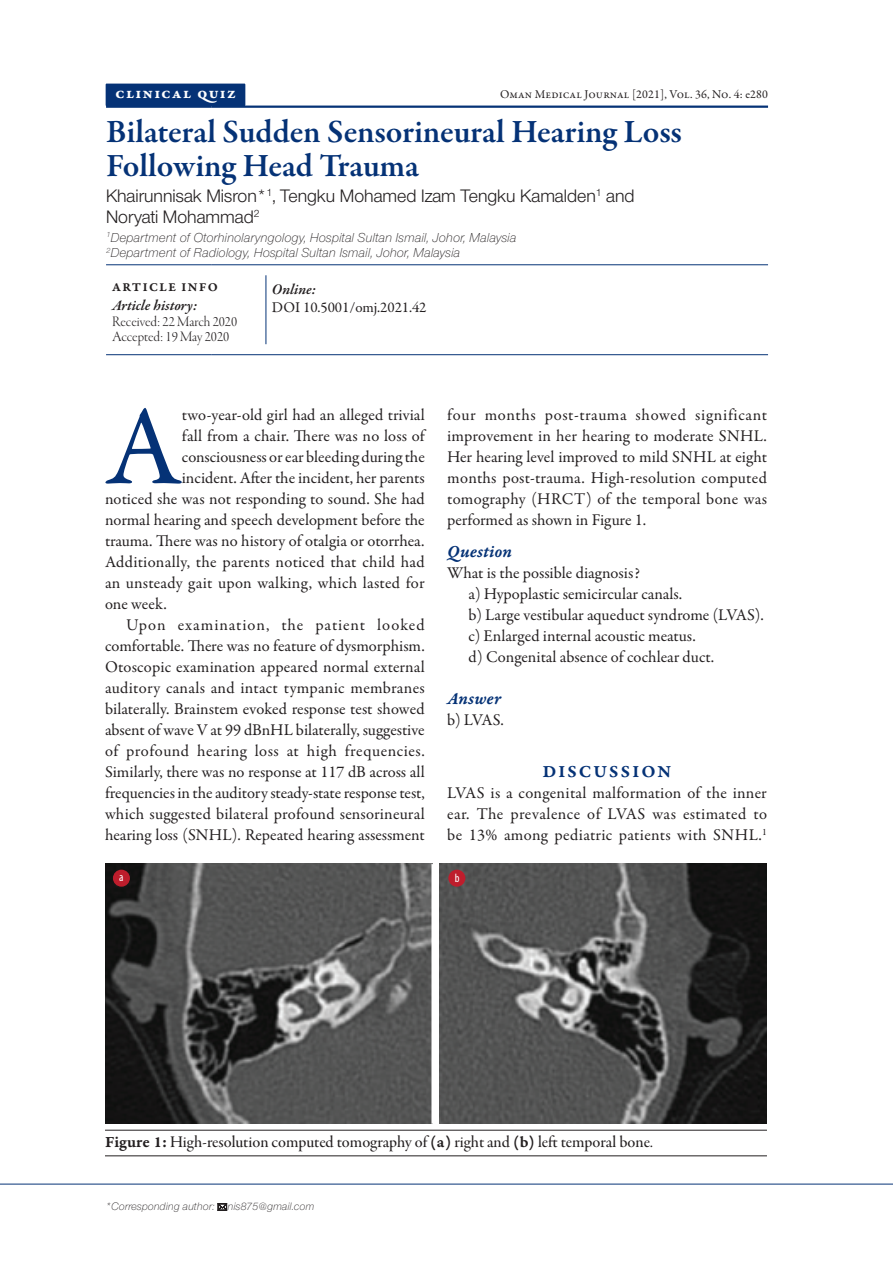
<style>
.page{position:relative;width:893px;height:1263px;background:#fff}
.page>*{position:absolute;margin:0;border:0;box-sizing:border-box;transform-origin:0 0}
.Paragraph_Post_Head{font:113.7px "Garamond Premr Pro";color:#053276}
.Article_Title{font:600 33px/34.2px "Garamond Premr Pro";color:#053276}
.Authors{font:18.75px/21px "Nimbus Sans Novus DOT";color:#231f20}
.Heading-1{font:18px "Garamond Premr Pro Smbd Capt";letter-spacing:.115em;color:#053276}
.Paragraph_No-Indent{font:18px "Garamond Premr Pro Smbd It Capt";color:#053276}
.Heading-2{font:18px "Garamond Premr Pro Smbd It Capt";letter-spacing:.005em;color:#053276}
.Paragraph_indent{font:16.5px/21px "Garamond Premr Pro";letter-spacing:.01em;color:#231f20;text-align:justify}
.Paragraph_Post_Head-2{font:16.5px "Garamond Premr Pro";letter-spacing:.005em;color:#231f20}
.Paragraph_No-Indent-2{font:16.5px/21px "Garamond Premr Pro";letter-spacing:.02em;color:#231f20;text-align:justify}
.Figure-Caption{font:16.5px "Garamond Premr Pro Med Subh";color:#231f20}
.Article_Type{font:15.75px "Garamond Premr Pro Bd Capt";letter-spacing:.075em;color:#fff}
.Article-Info-Text{font:15px "Garamond Premr Pro Lt Disp";color:#231f20}
.Abstract{font:15px "Garamond Premr Pro";letter-spacing:-.005em;color:#231f20}
.Article-Info-SubHead{font:italic 600 15px "Garamond Premr Pro";letter-spacing:-.005em;color:#231f20}
.Abstract-2{font:italic 600 15px "Garamond Premr Pro";color:#231f20}
.Author_Contact_Addre{font:italic 300 13.5px "Nimbus Sans Novus TOT";color:#231f20}
.Abstract-Heading{font:12.75px "Garamond Premr Pro Smbd Capt";letter-spacing:.12em;color:#231f20}
.OMJ-Issue{font:12px "Garamond Premr Pro";letter-spacing:.01em;color:#231f20}
.t1{font:condensed 12px "Myriad Pro";color:#fff}
.t2{font:italic 300 11.25px "Nimbus Sans Novus TOT";color:#231f20}
.s1{font-family:"Garamond Premr Pro Smbd Capt"}
</style>
<div class="page">
<hr style="left:0;top:1184px;width:893px;height:1px;background:#053276">
<hr style="left:105px;top:1130px;width:662px;height:1px;background:#231f20">
<hr style="left:105px;top:1155px;width:662px;height:1px;background:#231f20">
<img style="left:105px;top:864px;width:326px;height:260px">
<img style="left:439px;top:864px;width:328px;height:260px">
<div style="left:113px;top:870px;width:17px;height:17px;background:#be1d2c;border-radius:50%"></div>
<div style="left:448px;top:870px;width:17px;height:17px;background:#be1d2c;border-radius:50%"></div>
<hr style="left:106px;top:106px;width:106px;height:2px;background:#053276">
<hr style="left:212px;top:106px;width:556px;height:2px;background:#053276">
<hr style="left:106px;top:264px;width:106px;height:1px;background:#053276">
<hr style="left:212px;top:264px;width:556px;height:1px;background:#053276">
<hr style="left:106px;top:354px;width:106px;height:1px;background:#053276">
<hr style="left:212px;top:354px;width:556px;height:1px;background:#053276">
<div style="left:106px;top:84px;width:139px;height:22px;background:#053276"></div>
<svg style="left:245px;top:84px;width:1px;height:22px"></svg>
<hr style="left:266px;top:275px;width:1px;height:69px;background:#053276">
<p class="Article_Type" style="left:115px;top:84px;width:122px">clinical quiz</p>
<p class="OMJ-Issue" style="left:500px;top:87px;width:269px">Oman Medical Journal [2021], Vol. 36, No. 4: e280</p>
<p class="Article_Title" style="left:106px;top:115px;width:577px">Bilateral Sudden Sensorineural Hearing Loss<br>Following Head Trauma</p>
<p class="Authors" style="left:106px;top:186px;width:530px">Khairunnisak Misron*<sup>1</sup>, Tengku Mohamed Izam Tengku Kamalden<sup>1</sup> and<br>Noryati Mohammad<sup>2</sup></p>
<p class="Author_Contact_Addre" style="left:106px;top:230px;width:412px"><sup>1</sup>Department of Otorhinolaryngology, Hospital Sultan Ismail, Johor, Malaysia</p>
<p class="Author_Contact_Addre" style="left:106px;top:245px;width:356px"><sup>2</sup>Department of Radiology, Hospital Sultan Ismail, Johor, Malaysia</p>
<p class="Abstract-Heading" style="left:112px;top:280px;width:107px">ARTICLE INFO</p>
<p class="Article-Info-SubHead" style="left:112px;top:296px;width:87px">Article history:</p>
<p class="Article-Info-Text" style="left:112px;top:313px;width:127px">Received: 22 March 2020</p>
<p class="Article-Info-Text" style="left:112px;top:329px;width:119px">Accepted: 19 May 2020</p>
<p class="Abstract-2" style="left:272px;top:280px;width:46px">Online:</p>
<p class="Abstract" style="left:272px;top:299px;width:156px">DOI 10.5001/omj.2021.42</p>
<p class="Paragraph_Post_Head" style="left:105px;top:379px;width:78px">A</p>
<p class="Paragraph_Post_Head-2" style="left:182px;top:405px;width:244px">two-year-old girl had an alleged trivial</p>
<p class="Paragraph_Post_Head-2" style="left:182px;top:426px;width:244px">fall from a chair. There was no loss of</p>
<p class="Paragraph_Post_Head-2" style="left:182px;top:447px;width:244px">consciousness or ear bleeding during the</p>
<p class="Paragraph_Post_Head-2" style="left:182px;top:468px;width:244px">incident. After the incident, her parents</p>
<p class="Paragraph_Post_Head-2" style="left:105px;top:489px;width:321px">noticed she was not responding to sound. She had</p>
<p class="Paragraph_Post_Head-2" style="left:105px;top:510px;width:321px">normal hearing and speech development before the</p>
<p class="Paragraph_Post_Head-2" style="left:105px;top:531px;width:321px">trauma. There was no history of otalgia or otorrhea.</p>
<p class="Paragraph_Post_Head-2" style="left:105px;top:552px;width:321px">Additionally, the parents noticed that child had</p>
<p class="Paragraph_Post_Head-2" style="left:105px;top:573px;width:321px">an unsteady gait upon walking, which lasted for</p>
<p class="Paragraph_Post_Head-2" style="left:105px;top:594px;width:63px">one week.</p>
<p class="Paragraph_indent" style="left:105px;top:615px;width:321px;text-indent:21px">Upon examination, the patient looked comfortable. There was no feature of dysmorphism.<br>Otoscopic examination appeared normal external auditory canals and intact tympanic membranes bilaterally. Brainstem evoked response test showed absent of wave V at 99 dBnHL bilaterally, suggestive of profound hearing loss at high frequencies.<br>Similarly, there was no response at 117 dB across all frequencies in the auditory steady-state response test, which suggested bilateral profound sensorineural hearing loss (SNHL). Repeated hearing assessment</p>
<p class="Paragraph_indent" style="left:447px;top:405px;width:321px">four months post-trauma showed significant improvement in her hearing to moderate SNHL.<br>Her hearing level improved to mild SNHL at eight months post-trauma. High-resolution computed tomography (HRCT) of the temporal bone was performed as shown in Figure 1.</p>
<p class="Paragraph_No-Indent" style="left:447px;top:540px;width:66px">Question</p>
<p class="Paragraph_No-Indent-2" style="left:447px;top:562px;width:194px">What is the possible diagnosis?</p>
<p class="Paragraph_indent" style="left:468px;top:583px;width:215px">a) Hypoplastic semicircular canals.</p>
<p class="Paragraph_indent" style="left:468px;top:604px;width:297px">b) Large vestibular aqueduct syndrome (LVAS).</p>
<p class="Paragraph_indent" style="left:468px;top:625px;width:229px">c) Enlarged internal acoustic meatus.</p>
<p class="Paragraph_indent" style="left:468px;top:646px;width:247px">d) Congenital absence of cochlear duct.</p>
<p class="Heading-2" style="left:447px;top:687px;width:55px">Answer</p>
<p class="Paragraph_No-Indent-2" style="left:447px;top:709px;width:58px">b) LVAS.</p>
<p class="Heading-1" style="left:543px;top:761px;width:130px">DISCUSSION</p>
<p class="Paragraph_No-Indent-2" style="left:447px;top:783px;width:321px">LVAS is a congenital malformation of the inner ear. The prevalence of LVAS was estimated to be 13% among pediatric patients with SNHL.<sup>1</sup></p>
<p class="t1" style="left:119px;top:870px;width:6px">a</p>
<p class="t1" style="left:455px;top:871px;width:6px">b</p>
<p class="Figure-Caption" style="left:105px;top:1132px;width:550px"><span class="s1">Figure 1:</span> High-resolution computed tomography of <span class="s1">(a)</span> right and <span class="s1">(b)</span> left temporal bone.</p>
<p class="t2" style="left:105px;top:1200px;width:211px">*Corresponding author: nis875@gmail.com</p>
</div>
